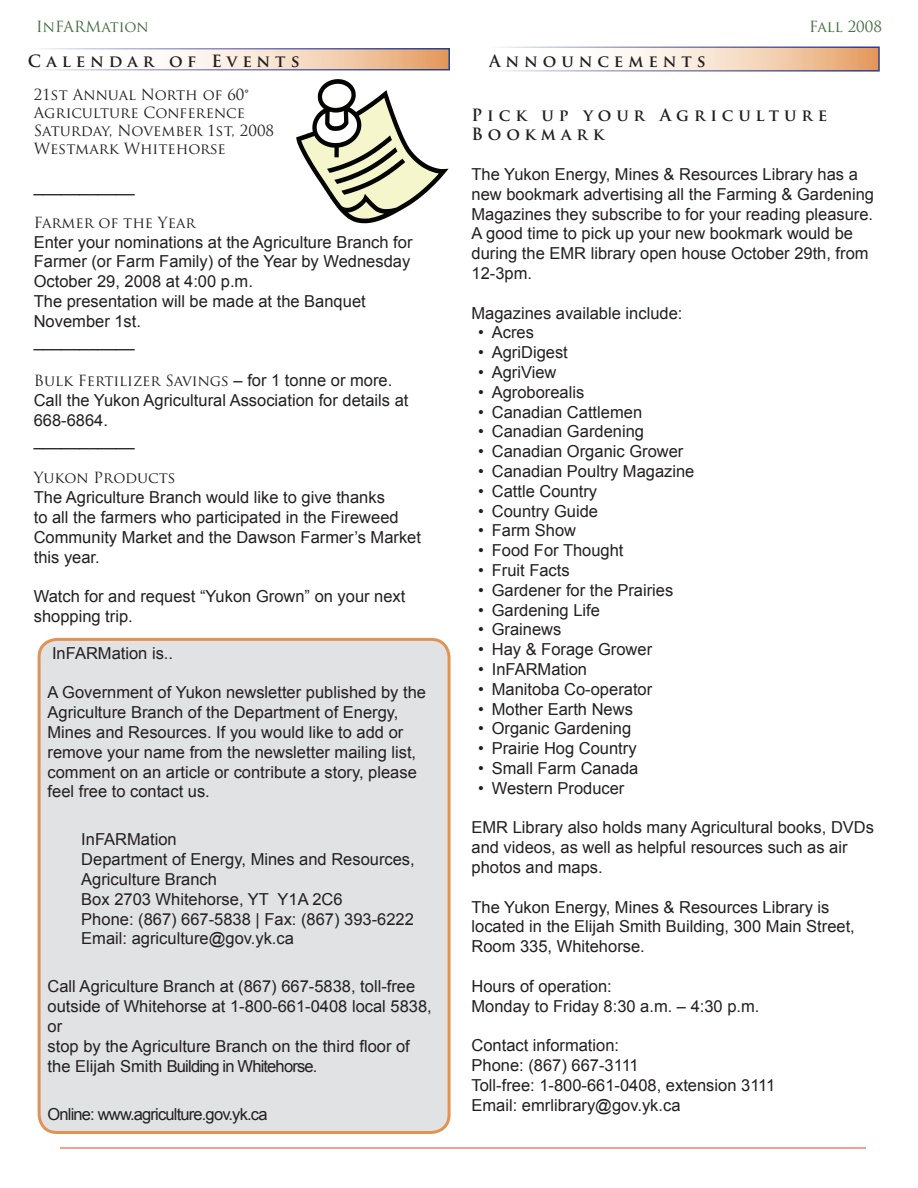
<style>
.page{position:relative;width:918px;height:1188px;background:#fff}
.page>*{position:absolute;margin:0;border:0;box-sizing:border-box;transform-origin:0 0}
.t1{font:16.5px/19.8px "Arial";color:#231f20}
.t2{font:700 16.5px/19.8px "Trajan Pro";letter-spacing:.3em;color:#231f20}
.t3{font:16.5px "Arial";letter-spacing:-.05em;color:#231f20}
.t4{font:15px/18px "Trajan Pro";color:#231f20}
.t5{font:15px "Trajan Pro";color:#3f6b3a}
.s1{font-family:"Arial";font-size:16.5px}
</style>
<div class="page">
<hr style="left:60px;top:1148px;width:806px;height:1px;background:#f69f8d">
<div style="left:39px;top:639px;width:410px;height:493px;background:#e1e2e4;border-radius:18px"></div>
<div style="left:38px;top:638px;width:413px;height:496px;border:3px solid #e29354;border-radius:18px"></div>
<svg style="left:172px;top:51px;width:275px;height:16px;background:#f3d3b7"></svg>
<div style="left:26px;top:48px;width:424px;height:22px;border:2px solid #fff"></div>
<svg style="left:622px;top:49px;width:255px;height:20px;background:#f3d3b7"></svg>
<div style="left:488px;top:46px;width:392px;height:26px;border:2px solid #fff"></div>
<svg style="left:296px;top:79px;width:153px;height:144px"></svg>
<p class="t5" style="left:36px;top:17px;width:114px">InFARMation</p>
<p class="t5" style="left:809px;top:18px;width:74px">Fall 2008</p>
<p class="t2" style="left:28px;top:51px;width:273px">Calendar of Events</p>
<p class="t2" style="left:489px;top:51px;width:218px">Announcements</p>
<p class="t4" style="left:34px;top:85px;width:242px">21st Annual North of 60°<br>Agriculture Conference<br>Saturday, November 1st, 2008<br>Westmark Whitehorse</p>
<p class="t1" style="left:34px;top:176px;width:102px">___________</p>
<p class="t4" style="left:34px;top:213px;width:163px">Farmer of the Year</p>
<p class="t1" style="left:34px;top:232px;width:380px">Enter your nominations at the Agriculture Branch for Farmer (or Farm Family) of the Year by Wednesday October 29, 2008 at 4:00 p.m.<br>The presentation will be made at the Banquet November 1st.<br>___________</p>
<p class="t4" style="left:34px;top:372px;width:360px">Bulk Fertilizer Savings <span class="s1">– for 1 tonne or more.</span></p>
<p class="t1" style="left:34px;top:390px;width:376px">Call the Yukon Agricultural Association for details at<br>668-6864.<br>___________</p>
<p class="t4" style="left:34px;top:469px;width:143px">Yukon Products</p>
<p class="t1" style="left:34px;top:488px;width:389px">The Agriculture Branch would like to give thanks<br>to all the farmers who participated in the Fireweed Community Market and the Dawson Farmer’s Market this year.</p>
<p class="t1" style="left:34px;top:587px;width:373px">Watch for and request “Yukon Grown” on your next shopping trip.</p>
<p class="t2" style="left:472px;top:105px;width:357px">Pick up your Agriculture<br>Bookmark</p>
<p class="t1" style="left:472px;top:164px;width:404px">The Yukon Energy, Mines &amp; Resources Library has a new bookmark advertising all the Farming &amp; Gardening Magazines they subscribe to for your reading pleasure.<br>A good time to pick up your new bookmark would be during the EMR library open house October 29th, from 12-3pm.</p>
<p class="t1" style="left:472px;top:303px;width:212px">Magazines available include:</p>
<p class="t1" style="left:478px;top:323px;width:57px">• Acres</p>
<p class="t1" style="left:478px;top:343px;width:91px">• AgriDigest</p>
<p class="t1" style="left:478px;top:362px;width:80px">• AgriView</p>
<p class="t1" style="left:478px;top:382px;width:108px">• Agroborealis</p>
<p class="t1" style="left:478px;top:402px;width:165px">• Canadian Cattlemen</p>
<p class="t1" style="left:478px;top:422px;width:167px">• Canadian Gardening</p>
<p class="t1" style="left:478px;top:442px;width:207px">• Canadian Organic Grower</p>
<p class="t1" style="left:478px;top:461px;width:218px">• Canadian Poultry Magazine</p>
<p class="t1" style="left:478px;top:481px;width:120px">• Cattle Country</p>
<p class="t1" style="left:478px;top:501px;width:121px">• Country Guide</p>
<p class="t1" style="left:478px;top:521px;width:99px">• Farm Show</p>
<p class="t1" style="left:478px;top:541px;width:147px">• Food For Thought</p>
<p class="t1" style="left:478px;top:560px;width:93px">• Fruit Facts</p>
<p class="t1" style="left:478px;top:580px;width:197px">• Gardener for the Prairies</p>
<p class="t1" style="left:478px;top:600px;width:123px">• Gardening Life</p>
<p class="t1" style="left:478px;top:620px;width:85px">• Grainews</p>
<p class="t1" style="left:478px;top:640px;width:175px">• Hay &amp; Forage Grower</p>
<p class="t1" style="left:478px;top:659px;width:110px">• InFARMation</p>
<p class="t1" style="left:478px;top:679px;width:175px">• Manitoba Co-operator</p>
<p class="t1" style="left:478px;top:699px;width:156px">• Mother Earth News</p>
<p class="t1" style="left:478px;top:719px;width:154px">• Organic Gardening</p>
<p class="t1" style="left:478px;top:739px;width:160px">• Prairie Hog Country</p>
<p class="t1" style="left:478px;top:758px;width:162px">• Small Farm Canada</p>
<p class="t1" style="left:478px;top:778px;width:148px">• Western Producer</p>
<p class="t1" style="left:472px;top:818px;width:404px">EMR Library also holds many Agricultural books, DVDs and videos, as well as helpful resources such as air photos and maps.</p>
<p class="t1" style="left:472px;top:897px;width:385px">The Yukon Energy, Mines &amp; Resources Library is located in the Elijah Smith Building, 300 Main Street,<br>Room 335, Whitehorse.</p>
<p class="t1" style="left:472px;top:976px;width:289px">Hours of operation:<br>Monday to Friday 8:30 a.m. – 4:30 p.m.</p>
<p class="t1" style="left:472px;top:1036px;width:305px">Contact information:<br>Phone: (867) 667-3111<br>Toll-free: 1-800-661-0408, extension 3111<br>Email: emrlibrary@gov.yk.ca</p>
<p class="t1" style="left:52px;top:643px;width:123px">InFARMation is..</p>
<p class="t1" style="left:48px;top:683px;width:380px">A Government of Yukon newsletter published by the Agriculture Branch of the Department of Energy, Mines and Resources. If you would like to add or remove your name from the newsletter mailing list, comment on an article or contribute a story, please feel free to contact us.</p>
<p class="t1" style="left:81px;top:830px;width:335px">InFARMation<br>Department of Energy, Mines and Resources,<br>Agriculture Branch<br>Box 2703 Whitehorse, YT Y1A 2C6<br>Phone: (867) 667-5838 | Fax: (867) 393-6222<br>Email: agriculture@gov.yk.ca</p>
<p class="t1" style="left:48px;top:977px;width:386px">Call Agriculture Branch at (867) 667-5838, toll-free outside of Whitehorse at 1-800-661-0408 local 5838, or<br>stop by the Agriculture Branch on the third floor of the Elijah Smith Building in Whitehorse.</p>
<p class="t3" style="left:48px;top:1103px;width:221px">Online: www.agriculture.gov.yk.ca</p>
</div>
